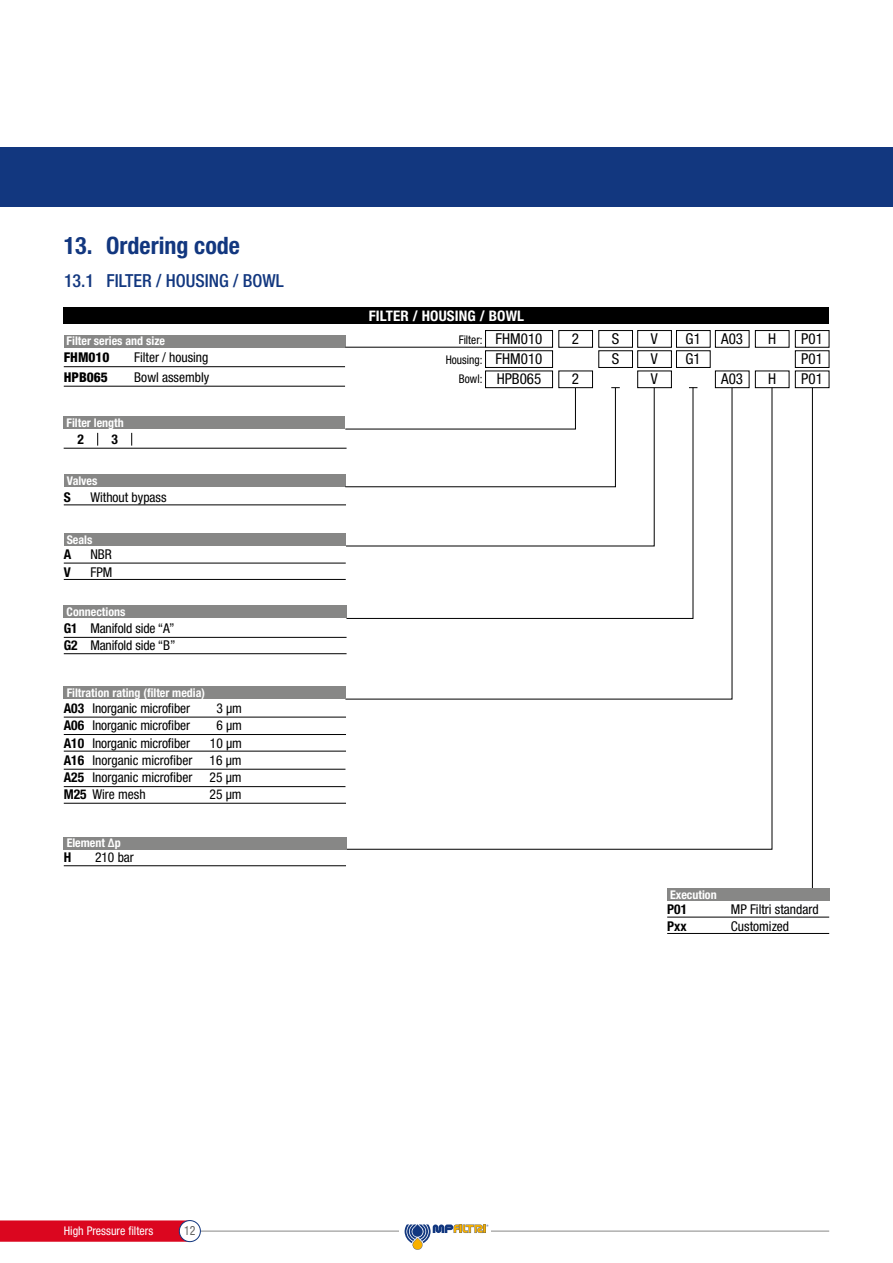
<style>
.page{position:relative;width:893px;height:1263px;background:#fff}
.page>*{position:absolute;margin:0;border:0;box-sizing:border-box;transform-origin:0 0}
.t1{font:700 condensed 24px "Helvetica Neue LT Std";color:#12377f}
.t2{font:500 condensed 18px "Helvetica Neue LT Std";color:#12377f}
.t3{font:condensed 15px "Helvetica Neue LT Std";color:#000}
.t4{font:700 condensed 14.55px "Helvetica Neue LT Std";letter-spacing:.01em;color:#fff}
.t5{font:condensed 13.5px/17px "Helvetica Neue LT Std";color:#000}
.t6{font:700 condensed 13.5px/17px "Helvetica Neue LT Std";color:#000}
.t7{font:800 condensed 13.5px/19.5px "Helvetica Neue LT Std";color:#000}
.t8{font:condensed 12.75px "Helvetica Neue LT Std";color:#636362;scale:.92 1}
.t9{font:700 condensed 12px "Helvetica Neue LT Std";color:#fff}
.t10{font:condensed 12px/19.2px "Helvetica Neue LT Std";color:#000;text-align:right;scale:.95 1}
.t11{font:condensed 12px "Helvetica Neue LT Std";color:#fff}
.s1{font-weight:700}
</style>
<div class="page">
<hr style="left:200px;top:1231px;width:629px;height:1px;background:#878786">
<svg style="left:0;top:1220px;width:195px;height:22px;background:#db0e26"></svg>
<div style="left:179px;top:1220px;width:21px;height:21px;background:#fff;border-radius:50%"></div>
<div style="left:179px;top:1220px;width:21px;height:22px;border:1px solid #12377f;border-radius:50%"></div>
<div style="left:399px;top:1228px;width:92px;height:6px;background:#fff"></div>
<svg style="left:405px;top:1224px;width:83px;height:26px"></svg>
<div style="left:0;top:147px;width:893px;height:59px;background:#12377f"></div>
<div style="left:64px;top:307px;width:765px;height:17px;background:#000"></div>
<div style="left:64px;top:335px;width:281px;height:12px;background:#878786"></div>
<div style="left:64px;top:416px;width:281px;height:13px;background:#878786"></div>
<hr style="left:64px;top:366px;width:281px;height:1px;background:#000">
<hr style="left:64px;top:386px;width:281px;height:1px;background:#000">
<svg style="left:553px;top:345px;width:266px;height:8px"></svg>
<svg style="left:637px;top:367px;width:182px;height:9px"></svg>
<div style="left:485px;top:330px;width:68px;height:17px;border:1px solid #000"></div>
<div style="left:637px;top:330px;width:35px;height:17px;border:1px solid #000"></div>
<div style="left:559px;top:330px;width:34px;height:17px;border:1px solid #000"></div>
<div style="left:755px;top:330px;width:34px;height:17px;border:1px solid #000"></div>
<div style="left:599px;top:330px;width:34px;height:17px;border:1px solid #000"></div>
<div style="left:676px;top:330px;width:34px;height:17px;border:1px solid #000"></div>
<div style="left:715px;top:330px;width:34px;height:17px;border:1px solid #000"></div>
<div style="left:795px;top:330px;width:34px;height:17px;border:1px solid #000"></div>
<div style="left:637px;top:351px;width:35px;height:17px;border:1px solid #000"></div>
<div style="left:755px;top:351px;width:34px;height:16px;background:#fff"></div>
<div style="left:599px;top:351px;width:34px;height:17px;border:1px solid #000"></div>
<div style="left:676px;top:351px;width:34px;height:17px;border:1px solid #000"></div>
<div style="left:715px;top:351px;width:34px;height:16px;background:#fff"></div>
<div style="left:795px;top:351px;width:34px;height:17px;border:1px solid #000"></div>
<div style="left:638px;top:371px;width:33px;height:17px;background:#fff"></div>
<div style="left:637px;top:371px;width:35px;height:17px;border:1px solid #000"></div>
<div style="left:755px;top:371px;width:34px;height:17px;background:#fff"></div>
<div style="left:755px;top:371px;width:34px;height:17px;border:1px solid #000"></div>
<div style="left:676px;top:371px;width:34px;height:17px;background:#fff"></div>
<div style="left:715px;top:371px;width:34px;height:17px;background:#fff"></div>
<div style="left:795px;top:371px;width:34px;height:17px;background:#fff"></div>
<div style="left:795px;top:371px;width:34px;height:17px;border:1px solid #000"></div>
<svg style="left:346px;top:387px;width:426px;height:463px"></svg>
<svg style="left:345px;top:387px;width:387px;height:312px"></svg>
<svg style="left:346px;top:387px;width:347px;height:232px"></svg>
<svg style="left:346px;top:387px;width:309px;height:159px"></svg>
<div style="left:64px;top:474px;width:282px;height:13px;background:#878786"></div>
<svg style="left:345px;top:346px;width:275px;height:141px"></svg>
<hr style="left:812px;top:388px;width:1px;height:500px;background:#000">
<div style="left:667px;top:888px;width:162px;height:13px;background:#878786"></div>
<hr style="left:667px;top:917px;width:162px;height:1px;background:#000">
<hr style="left:667px;top:933px;width:162px;height:1px;background:#000">
<div style="left:64px;top:533px;width:282px;height:13px;background:#878786"></div>
<hr style="left:64px;top:563px;width:282px;height:1px;background:#000">
<hr style="left:64px;top:579px;width:282px;height:1px;background:#000">
<hr style="left:64px;top:505px;width:282px;height:1px;background:#000">
<div style="left:64px;top:837px;width:283px;height:12px;background:#878786"></div>
<hr style="left:64px;top:865px;width:282px;height:1px;background:#000">
<div style="left:64px;top:686px;width:282px;height:13px;background:#878786"></div>
<hr style="left:64px;top:717px;width:282px;height:1px;background:#000">
<hr style="left:64px;top:751px;width:282px;height:1px;background:#000">
<hr style="left:64px;top:734px;width:282px;height:1px;background:#000">
<hr style="left:64px;top:803px;width:282px;height:1px;background:#000">
<hr style="left:64px;top:769px;width:281px;height:1px;background:#000">
<hr style="left:64px;top:786px;width:281px;height:1px;background:#000">
<div style="left:64px;top:605px;width:283px;height:13px;background:#878786"></div>
<hr style="left:64px;top:637px;width:283px;height:1px;background:#000">
<hr style="left:64px;top:653px;width:283px;height:1px;background:#000">
<hr style="left:64px;top:448px;width:283px;height:1px;background:#000">
<svg style="left:97px;top:433px;width:1px;height:13px"></svg>
<svg style="left:131px;top:433px;width:1px;height:13px"></svg>
<h1 class="t1" style="left:64px;top:231px;width:178px">13. Ordering code</h1>
<h2 class="t2" style="left:64px;top:270px;width:221px">13.1 FILTER / HOUSING / BOWL</h2>
<p class="t4" style="left:369px;top:307px;width:157px">FILTER / HOUSING / BOWL</p>
<p class="t9" style="left:67px;top:334px;width:100px">Filter series and size</p>
<p class="t10" style="left:459px;top:330px;width:26px">Filter:</p>
<p class="t7" style="left:64px;top:348px;width:47px">FHM010<br>HPB065</p>
<p class="t5" style="left:134px;top:348px;width:77px;line-height:19.5px">Filter / housing<br>Bowl assembly</p>
<p class="t10" style="left:446px;top:350px;width:40px">Housing:<br>Bowl:</p>
<p class="t9" style="left:67px;top:416px;width:59px">Filter length</p>
<p class="t6" style="left:77px;top:431px;width:8px">2</p>
<p class="t6" style="left:111px;top:431px;width:8px">3</p>
<p class="t9" style="left:67px;top:473px;width:32px">Valves</p>
<p class="t6" style="left:64px;top:488px;width:9px">S</p>
<p class="t5" style="left:90px;top:489px;width:78px">Without bypass</p>
<p class="t9" style="left:67px;top:533px;width:27px">Seals</p>
<p class="t6" style="left:64px;top:545px;width:9px;line-height:18.1px">A<br>V</p>
<p class="t5" style="left:90px;top:545px;width:23px;line-height:18.1px">NBR<br>FPM</p>
<p class="t9" style="left:67px;top:605px;width:60px">Connections</p>
<p class="t6" style="left:64px;top:620px;width:15px">G1<br>G2</p>
<p class="t5" style="left:90px;top:620px;width:87px">Manifold side “A”<br>Manifold side “B”</p>
<p class="t3" style="left:496px;top:330px;width:48px">FHM010</p>
<p class="t3" style="left:572px;top:330px;width:9px">2</p>
<p class="t3" style="left:612px;top:330px;width:9px">S</p>
<p class="t3" style="left:651px;top:330px;width:8px">V</p>
<p class="t3" style="left:686px;top:330px;width:17px">G1</p>
<p class="t3" style="left:721px;top:330px;width:23px">A03</p>
<p class="t3" style="left:768px;top:330px;width:10px">H</p>
<p class="t3" style="left:801px;top:330px;width:23px">P01</p>
<p class="t3" style="left:496px;top:350px;width:48px">FHM010</p>
<p class="t3" style="left:612px;top:350px;width:9px">S</p>
<p class="t3" style="left:651px;top:350px;width:8px">V</p>
<p class="t3" style="left:686px;top:350px;width:17px">G1</p>
<p class="t3" style="left:801px;top:350px;width:23px">P01</p>
<p class="t3" style="left:497px;top:370px;width:46px">HPB065</p>
<p class="t3" style="left:572px;top:370px;width:9px">2</p>
<p class="t3" style="left:651px;top:370px;width:8px">V</p>
<p class="t3" style="left:721px;top:370px;width:23px">A03</p>
<p class="t3" style="left:768px;top:370px;width:10px">H</p>
<p class="t3" style="left:801px;top:370px;width:23px">P01</p>
<p class="t9" style="left:67px;top:686px;width:140px">Filtration rating (filter media)</p>
<p class="t6" style="left:64px;top:700px;width:22px">A03</p>
<p class="t6" style="left:64px;top:734px;width:22px">A10</p>
<p class="t5" style="left:92px;top:700px;width:99px">Inorganic microfiber</p>
<p class="t5" style="left:216px;top:700px;width:27px">3 µm</p>
<p class="t5" style="left:92px;top:734px;width:99px">Inorganic microfiber</p>
<p class="t5" style="left:210px;top:734px;width:34px">10 µm</p>
<p class="t5" style="left:92px;top:717px;width:99px">Inorganic microfiber</p>
<p class="t5" style="left:216px;top:717px;width:27px">6 µm</p>
<p class="t6" style="left:64px;top:717px;width:22px">A06</p>
<p class="t6" style="left:64px;top:751px;width:22px">A16<br>A25</p>
<p class="t5" style="left:92px;top:751px;width:101px">Inorganic microfiber</p>
<p class="t5" style="left:209px;top:751px;width:34px">16 µm</p>
<p class="t5" style="left:92px;top:769px;width:101px">Inorganic microfiber</p>
<p class="t5" style="left:209px;top:769px;width:34px">25 µm</p>
<p class="t5" style="left:64px;top:786px;width:83px"><span class="s1">M25</span> Wire mesh</p>
<p class="t9" style="left:67px;top:836px;width:56px">Element ∆p</p>
<p class="t6" style="left:64px;top:849px;width:9px">H</p>
<p class="t5" style="left:95px;top:849px;width:40px">210 bar</p>
<p class="t5" style="left:209px;top:786px;width:34px">25 µm</p>
<p class="t9" style="left:670px;top:887px;width:48px">Execution</p>
<p class="t6" style="left:667px;top:900px;width:21px">P01<br>Pxx</p>
<p class="t5" style="left:731px;top:900px;width:89px">MP Filtri standard<br>Customized</p>
<p class="t11" style="left:64px;top:1223px;width:91px">High Pressure filters</p>
<p class="t8" style="left:184px;top:1223px;width:14px">12</p>
</div>
